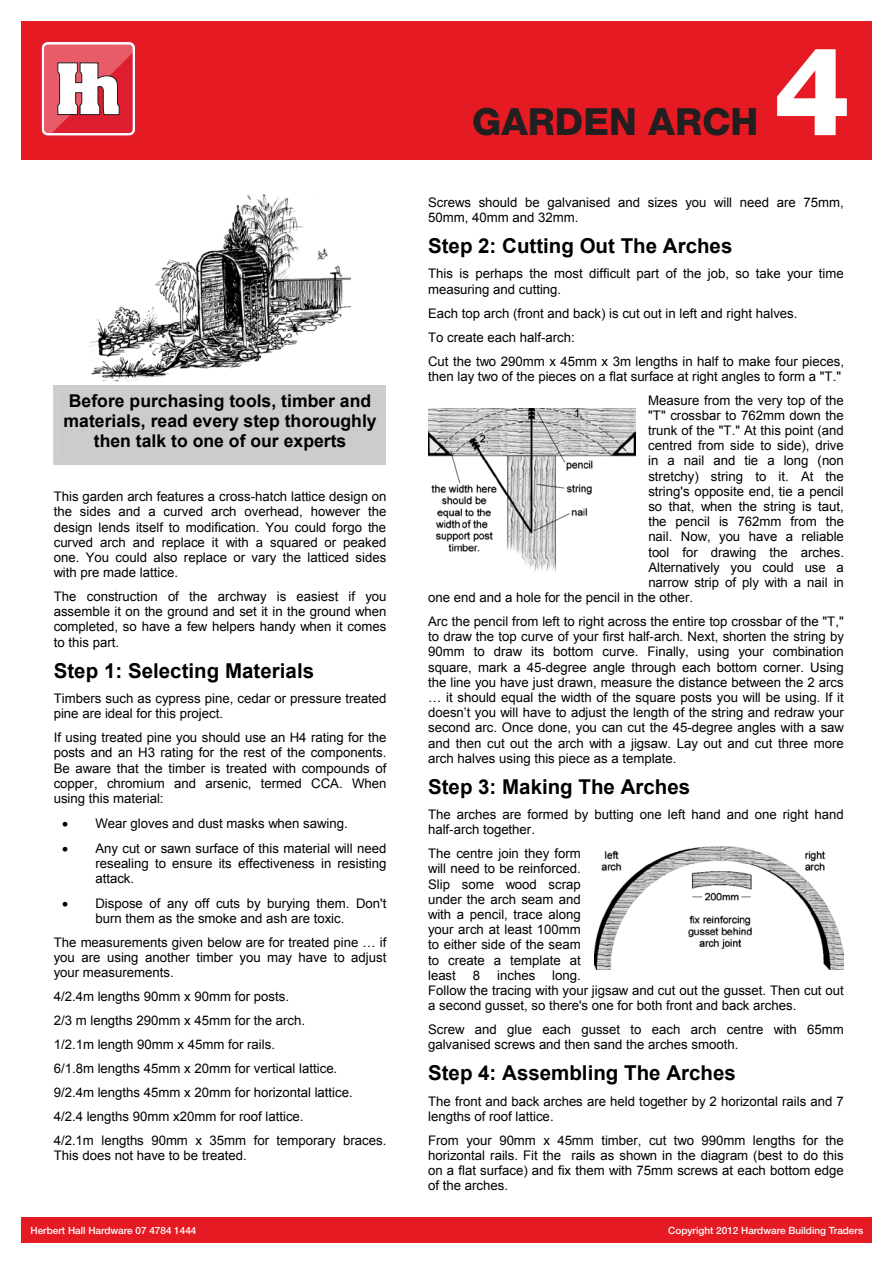
<style>
.page{position:relative;width:893px;height:1263px;background:#fff}
.page>*{position:absolute;margin:0;border:0;box-sizing:border-box;transform-origin:0 0}
.Project_Header{font:800 123.15px "Helvetica Neue";color:#fff}
.Project_Header-2{font:800 37.5px "Helvetica Neue";color:#231f20}
.t1{font:700 20.55px "Arial";color:#000}
.t2{font:700 17.55px/20.2px "Arial";color:#000;text-align:center}
.t3{font:13.2px/15.1px "Arial";color:#000}
.t4{font:500 10.05px "Helvetica Neue";color:#fff}
</style>
<div class="page">
<div style="left:21px;top:21px;width:851px;height:138px;background:#e51a23"></div>
<div style="left:21px;top:1216px;width:851px;height:26px;background:#e51a23"></div>
<svg style="left:40px;top:40px;width:97px;height:97px"></svg>
<svg style="left:42px;top:42px;width:93px;height:93px"></svg>
<img style="left:89px;top:195px;width:262px;height:187px">
<div style="left:53px;top:390px;width:333px;height:75px;background:#ccc"></div>
<hr style="left:53px;top:386px;width:333px;height:4px;background:#ccc">
<img style="left:428px;top:408px;width:207px;height:165px">
<img style="left:594px;top:846px;width:250px;height:123px">
<p class="t2" style="left:64px;top:391px;width:315px">Before purchasing tools, timber and materials, read every step thoroughly then talk to one of our experts</p>
<p class="t3" style="left:54px;top:489px;width:334px;text-align:justify">This garden arch features a cross-hatch lattice design on the sides and a curved arch overhead, however the design lends itself to modification. You could forgo the curved arch and replace it with a squared or peaked one. You could also replace or vary the latticed sides with pre made lattice.</p>
<p class="t3" style="left:54px;top:589px;width:334px;text-align:justify">The construction of the archway is easiest if you assemble it on the ground and set it in the ground when completed, so have a few helpers handy when it comes to this part.</p>
<p class="t1" style="left:54px;top:657px;width:262px">Step 1: Selecting Materials</p>
<p class="t3" style="left:54px;top:691px;width:334px">Timbers such as cypress pine, cedar or pressure treated pine are ideal for this project.</p>
<p class="t3" style="left:54px;top:730px;width:334px;text-align:justify">If using treated pine you should use an H4 rating for the posts and an H3 rating for the rest of the components.<br>Be aware that the timber is treated with compounds of copper, chromium and arsenic, termed CCA. When using this material:</p>
<p class="t3" style="left:62px;top:816px;width:287px">• Wear gloves and dust masks when sawing.</p>
<p class="t3" style="left:95px;top:840px;width:293px;text-align:justify;text-indent:-33px">• Any cut or sawn surface of this material will need resealing to ensure its effectiveness in resisting attack.</p>
<p class="t3" style="left:95px;top:896px;width:293px;text-indent:-33px">• Dispose of any off cuts by burying them. Don't burn them as the smoke and ash are toxic.</p>
<p class="t3" style="left:54px;top:935px;width:334px;text-align:justify">The measurements given below are for treated pine … if you are using another timber you may have to adjust your measurements.</p>
<p class="t3" style="left:54px;top:985px;width:334px;line-height:24px">4/2.4m lengths 90mm x 90mm for posts.<br>2/3 m lengths 290mm x 45mm for the arch.<br>1/2.1m length 90mm x 45mm for rails.<br>6/1.8m lengths 45mm x 20mm for vertical lattice.<br>9/2.4m lengths 45mm x 20mm for horizontal lattice.<br>4/2.4 lengths 90mm x20mm for roof lattice.<br>4/2.1m lengths 90mm x 35mm for temporary braces.</p>
<p class="t3" style="left:54px;top:1148px;width:194px">This does not have to be treated.</p>
<p class="Project_Header-2" style="left:472px;top:99px;width:288px">GARDEN ARCH</p>
<p class="Project_Header" style="left:773px;top:18px;width:79px">4</p>
<p class="t3" style="left:428px;top:195px;width:417px">Screws should be galvanised and sizes you will need are 75mm,<br>50mm, 40mm and 32mm.</p>
<p class="t1" style="left:428px;top:232px;width:306px">Step 2: Cutting Out The Arches</p>
<p class="t3" style="left:428px;top:266px;width:417px">This is perhaps the most difficult part of the job, so take your time measuring and cutting.</p>
<p class="t3" style="left:428px;top:301px;width:417px;line-height:24px">Each top arch (front and back) is cut out in left and right halves.<br>To create each half-arch:<br>Cut the two 290mm x 45mm x 3m lengths in half to make four pieces,</p>
<p class="t3" style="left:428px;top:364px;width:417px;line-height:24px;text-align:right">then lay two of the pieces on a flat surface at right angles to form a "T."<br>Measure from the very top of the</p>
<p class="t3" style="left:648px;top:408px;width:197px">"T" crossbar to 762mm down the</p>
<p class="t3" style="left:648px;top:423px;width:197px">trunk of the "T." At this point (and</p>
<p class="t3" style="left:648px;top:438px;width:197px">centred from side to side), drive</p>
<p class="t3" style="left:648px;top:453px;width:197px">in a nail and tie a long (non</p>
<p class="t3" style="left:648px;top:468px;width:197px">stretchy) string to it. At the</p>
<p class="t3" style="left:648px;top:484px;width:197px">string's opposite end, tie a pencil</p>
<p class="t3" style="left:648px;top:499px;width:197px">so that, when the string is taut,</p>
<p class="t3" style="left:648px;top:514px;width:197px">the pencil is 762mm from the</p>
<p class="t3" style="left:648px;top:529px;width:197px">nail. Now, you have a reliable</p>
<p class="t3" style="left:648px;top:544px;width:197px">tool for drawing the arches.</p>
<p class="t3" style="left:648px;top:560px;width:197px">Alternatively you could use a</p>
<p class="t3" style="left:648px;top:575px;width:197px">narrow strip of ply with a nail in</p>
<p class="t3" style="left:428px;top:590px;width:266px">one end and a hole for the pencil in the other.</p>
<p class="t3" style="left:428px;top:614px;width:417px;text-align:justify">Arc the pencil from left to right across the entire top crossbar of the "T," to draw the top curve of your first half-arch. Next, shorten the string by 90mm to draw its bottom curve. Finally, using your combination square, mark a 45-degree angle through each bottom corner. Using the line you have just drawn, measure the distance between the 2 arcs … it should equal the width of the square posts you will be using. If it doesn’t you will have to adjust the length of the string and redraw your second arc. Once done, you can cut the 45-degree angles with a saw and then cut out the arch with a jigsaw. Lay out and cut three more arch halves using this piece as a template.</p>
<p class="t1" style="left:428px;top:773px;width:264px">Step 3: Making The Arches</p>
<p class="t3" style="left:428px;top:807px;width:417px">The arches are formed by butting one left hand and one right hand half-arch together.</p>
<p class="t3" style="left:428px;top:846px;width:154px;text-align:justify">The centre join they form will need to be reinforced.<br>Slip some wood scrap under the arch seam and with a pencil, trace along your arch at least 100mm to either side of the seam to create a template at least</p>
<p class="t3" style="left:473px;top:968px;width:9px">8</p>
<p class="t3" style="left:497px;top:968px;width:40px">inches</p>
<p class="t3" style="left:428px;top:968px;width:417px;text-indent:124px">long.<br>Follow the tracing with your jigsaw and cut out the gusset. Then cut out a second gusset, so there's one for both front and back arches.</p>
<p class="t3" style="left:428px;top:1022px;width:417px">Screw and glue each gusset to each arch centre with 65mm galvanised screws and then sand the arches smooth.</p>
<p class="t1" style="left:428px;top:1059px;width:309px">Step 4: Assembling The Arches</p>
<p class="t3" style="left:428px;top:1093px;width:417px">The front and back arches are held together by 2 horizontal rails and 7 lengths of roof lattice.</p>
<p class="t3" style="left:428px;top:1133px;width:417px;text-align:justify">From your 90mm x 45mm timber, cut two 990mm lengths for the horizontal rails. Fit the rails as shown in the diagram (best to do this on a flat surface) and fix them with 75mm screws at each bottom edge of the arches.</p>
<p class="t4" style="left:31px;top:1224px;width:167px">Herbert Hall Hardware 07 4784 1444</p>
<p class="t4" style="left:668px;top:1224px;width:196px">Copyright 2012 Hardware Building Traders</p>
</div>
